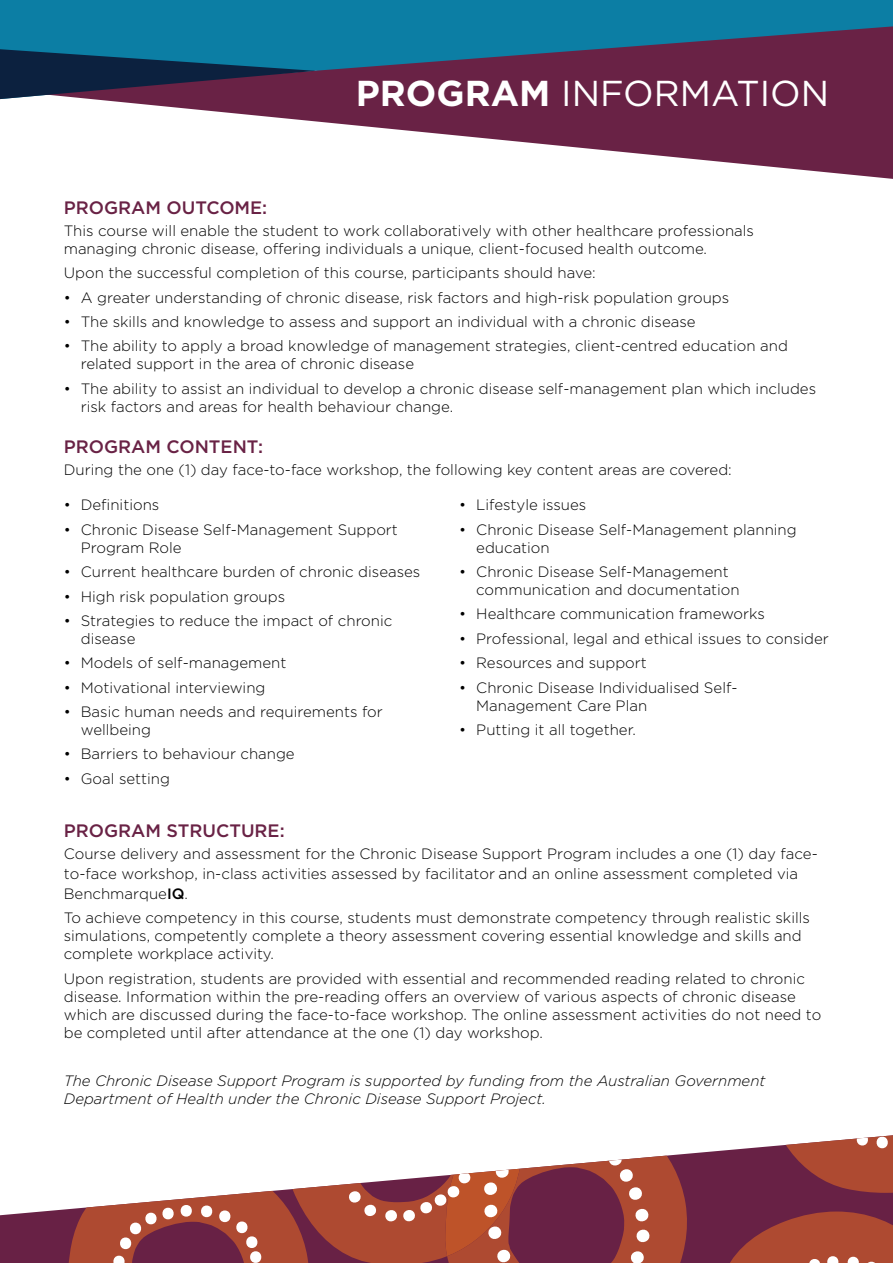
<style>
.page{position:relative;width:893px;height:1263px;background:#fff}
.page>*{position:absolute;margin:0;border:0;box-sizing:border-box;transform-origin:0 0}
.t1{font:36px "Gotham";color:#fff}
.t2{font:500 18px "Gotham";color:#692245}
.t3{font:300 15px/18px "Gotham";color:#000}
.t4{font:italic 300 15px/18px "Gotham";color:#000}
.s1{font-weight:700}
.s2{font-size:15.75px}
.s3{font-weight:500}
</style>
<div class="page">
<div style="left:316px;top:0;width:577px;height:25px;background:#0c7ea4"></div>
<div style="left:690px;top:1146px;width:203px;height:117px;background:#682145"></div>
<svg style="left:767px;top:1135px;width:126px;height:58px;background:#a35450"></svg>
<svg style="left:716px;top:1211px;width:177px;height:52px;background:#9b413a"></svg>
<svg style="left:0;top:1153px;width:690px;height:110px"></svg>
<svg style="left:316px;top:25px;width:577px;height:154px;fill:#692245"></svg>
<svg style="left:0;top:0;width:316px;height:122px;background:#3b6b8a"></svg>
<h1 class="t1" style="left:356px;top:71px;width:475px"><span class="s1">PROGRAM</span> INFORMATION</h1>
<p class="t2" style="left:64px;top:195px;width:205px">PROGRAM OUTCOME:</p>
<p class="t3" style="left:64px;top:221px;width:692px">This course will enable the student to work collaboratively with other healthcare professionals managing chronic disease, offering individuals a unique, client-focused health outcome.</p>
<p class="t3" style="left:64px;top:263px;width:533px">Upon the successful completion of this course, participants should have:</p>
<p class="t3" style="left:64px;top:288px;width:667px">• A greater understanding of chronic disease, risk factors and high-risk population groups</p>
<p class="t3" style="left:64px;top:312px;width:633px">• The skills and knowledge to assess and support an individual with a chronic disease</p>
<p class="t3" style="left:81px;top:337px;width:709px;text-indent:-17px">• The ability to apply a broad knowledge of management strategies, client-centred education and related support in the area of chronic disease</p>
<p class="t3" style="left:81px;top:379px;width:737px;text-indent:-17px">• The ability to assist an individual to develop a chronic disease self-management plan which includes risk factors and areas for health behaviour change.</p>
<p class="t2" style="left:64px;top:434px;width:201px">PROGRAM CONTENT:</p>
<p class="t3" style="left:64px;top:460px;width:669px">During the one (1) day face-to-face workshop, the following key content areas are covered:</p>
<p class="t3" style="left:64px;top:496px;width:97px">• Definitions</p>
<p class="t3" style="left:81px;top:520px;width:319px;text-indent:-17px">• Chronic Disease Self-Management Support<br>Program Role</p>
<p class="t3" style="left:64px;top:562px;width:358px">• Current healthcare burden of chronic diseases</p>
<p class="t3" style="left:64px;top:587px;width:223px">• High risk population groups</p>
<p class="t3" style="left:81px;top:611px;width:313px;text-indent:-17px">• Strategies to reduce the impact of chronic disease</p>
<p class="t3" style="left:64px;top:653px;width:224px">• Models of self-management</p>
<p class="t3" style="left:64px;top:678px;width:203px">• Motivational interviewing</p>
<p class="t3" style="left:81px;top:702px;width:304px;text-indent:-17px">• Basic human needs and requirements for wellbeing</p>
<p class="t3" style="left:64px;top:745px;width:232px">• Barriers to behaviour change</p>
<p class="t3" style="left:64px;top:769px;width:108px">• Goal setting</p>
<p class="t3" style="left:459px;top:496px;width:129px">• Lifestyle issues</p>
<p class="t3" style="left:476px;top:520px;width:322px;text-indent:-17px">• Chronic Disease Self-Management planning education</p>
<p class="t3" style="left:476px;top:562px;width:265px;text-indent:-17px">• Chronic Disease Self-Management communication and documentation</p>
<p class="t3" style="left:459px;top:605px;width:307px">• Healthcare communication frameworks</p>
<p class="t3" style="left:459px;top:629px;width:371px">• Professional, legal and ethical issues to consider</p>
<p class="t3" style="left:459px;top:653px;width:189px">• Resources and support</p>
<p class="t3" style="left:476px;top:678px;width:263px;text-indent:-17px">• Chronic Disease Individualised Self-<br>Management Care Plan</p>
<p class="t3" style="left:459px;top:720px;width:178px">• Putting it all together.</p>
<p class="t2" style="left:64px;top:818px;width:222px">PROGRAM STRUCTURE:</p>
<p class="t3" style="left:64px;top:843px;width:756px;line-height:19.8px">Course delivery and assessment for the Chronic Disease Support Program includes a one (1) day face&shy;to-face workshop, in-class activities assessed by facilitator <span class="s2">and</span> an online assessment completed via<br>Benchmarque<span class="s3">IQ</span>.</p>
<p class="t3" style="left:64px;top:908px;width:748px">To achieve competency in this course, students must demonstrate competency through realistic skills simulations, competently complete a theory assessment covering essential knowledge and skills and complete workplace activity.</p>
<p class="t3" style="left:64px;top:969px;width:759px">Upon registration, students are provided with essential and recommended reading related to chronic disease. Information within the pre-reading offers an overview of various aspects of chronic disease which are discussed during the face-to-face workshop. The online assessment activities do not need to be completed until after attendance at the one (1) day workshop.</p>
<p class="t4" style="left:64px;top:1071px;width:703px">The Chronic Disease Support Program is supported by funding from the Australian Government<br>Department of Health under the Chronic Disease Support Project.</p>
</div>
